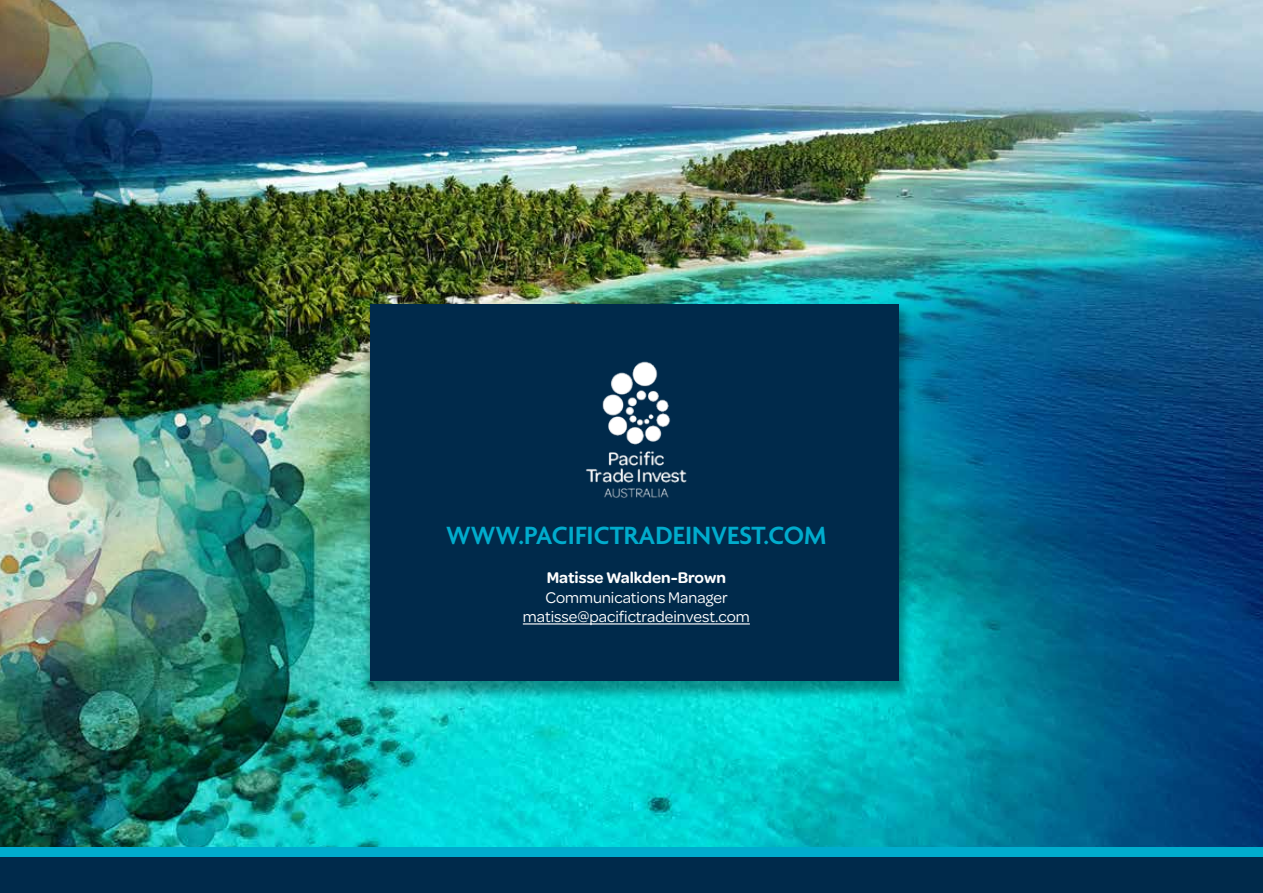
<style>
.page{position:relative;width:1263px;height:893px;background:#fff}
.page>*{position:absolute;margin:0;border:0;box-sizing:border-box;transform-origin:0 0}
.t1{font:600 27px "Agenda";color:#00accd}
.t2{font:16.5px/19.8px "Omnes";color:#fff;text-align:center}
.t3{font:600 16.5px "Omnes";color:#fff}
</style>
<div class="page">
<img style="left:0;top:0;width:1263px;height:847px">
<div style="left:360px;top:301px;width:553px;height:401px;background:#000;opacity:.37"></div>
<div style="left:371px;top:304px;width:527px;height:376px;background:#002a4b"></div>
<img style="left:586px;top:361px;width:101px;height:137px">
<hr style="left:523px;top:623px;width:227px;height:1px;background:#fff">
<div style="left:0;top:857px;width:1263px;height:36px;background:#002a4b"></div>
<div style="left:0;top:847px;width:1263px;height:10px;background:#00accd"></div>
<h1 class="t1" style="left:446px;top:521px;width:382px">WWW.PACIFICTRADEINVEST.COM</h1>
<p class="t3" style="left:547px;top:566px;width:181px">Matisse Walkden-Brown</p>
<p class="t2" style="left:523px;top:586px;width:229px">Communications Manager matisse@pacifictradeinvest.com</p>
</div>
